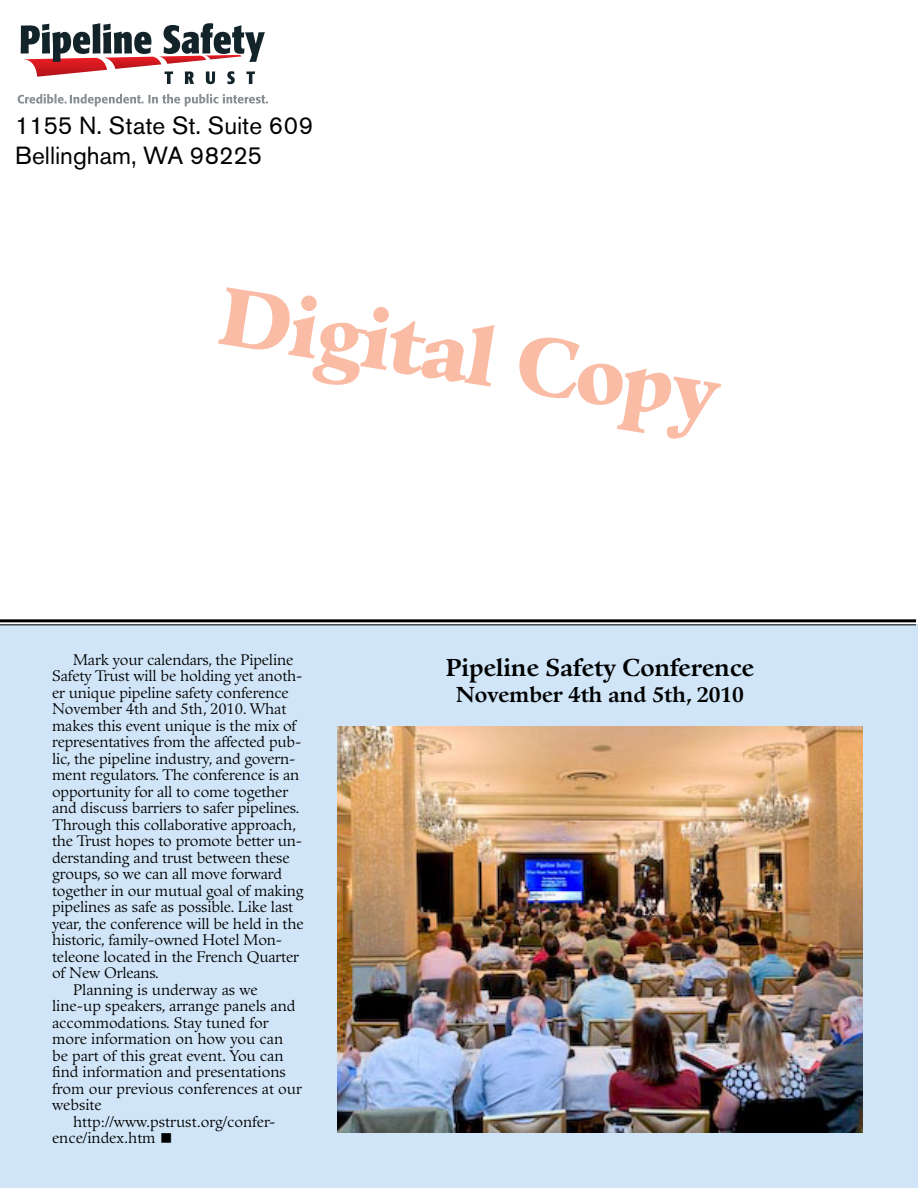
<style>
.page{position:relative;width:918px;height:1188px;background:#fff}
.page>*{position:absolute;margin:0;border:0;box-sizing:border-box;transform-origin:0 0}
.t1{font:900 79.95px "Guardi";color:#fabca5}
.t2{font:24.6px/29.5px "Akzidenz Grotesk BE";color:#000}
.t3{font:700 23.85px "Guardi";color:#000}
.t4{font:700 21.15px "Guardi";color:#000}
.t5{font:15px "Guardi";letter-spacing:-.01em;color:#000}
</style>
<div class="page">
<div style="left:0;top:624px;width:918px;height:564px;background:#d0e5f7"></div>
<svg style="left:21px;top:23px;width:244px;height:61px"></svg>
<svg style="left:18px;top:94px;width:250px;height:12px"></svg>
<hr style="left:0;top:619px;width:916px;height:3px;background:#000">
<hr style="left:0;top:624px;width:916px;height:1px;background:#000">
<img style="left:337px;top:726px;width:525px;height:407px">
<h2 class="t2" style="left:15px;top:111px;width:299px">1155 N. State St. Suite 609<br>Bellingham, WA 98225</h2>
<h1 class="t1" style="left:227px;top:266px;width:506px;rotate:9deg">Digital Copy</h1>
<p class="t5" style="left:73px;top:650px;width:222px">Mark your calendars, the Pipeline</p>
<p class="t5" style="left:52px;top:667px;width:252px">Safety Trust will be holding yet anoth-</p>
<p class="t5" style="left:52px;top:683px;width:238px">er unique pipeline safety conference</p>
<p class="t5" style="left:52px;top:700px;width:236px">November 4th and 5th, 2010. What</p>
<p class="t5" style="left:52px;top:716px;width:246px">makes this event unique is the mix of</p>
<p class="t5" style="left:52px;top:733px;width:251px">representatives from the affected pub-</p>
<p class="t5" style="left:52px;top:749px;width:245px">lic, the pipeline industry, and govern-</p>
<p class="t5" style="left:52px;top:766px;width:249px">ment regulators. The conference is an</p>
<p class="t5" style="left:52px;top:782px;width:238px">opportunity for all to come together</p>
<p class="t5" style="left:52px;top:799px;width:249px">and discuss barriers to safer pipelines.</p>
<p class="t5" style="left:52px;top:815px;width:246px">Through this collaborative approach,</p>
<p class="t5" style="left:52px;top:832px;width:252px">the Trust hopes to promote better un-</p>
<p class="t5" style="left:52px;top:848px;width:239px">derstanding and trust between these</p>
<p class="t5" style="left:52px;top:865px;width:232px">groups, so we can all move forward</p>
<p class="t5" style="left:52px;top:881px;width:253px">together in our mutual goal of making</p>
<p class="t5" style="left:52px;top:898px;width:243px">pipelines as safe as possible. Like last</p>
<p class="t5" style="left:52px;top:914px;width:253px">year, the conference will be held in the</p>
<p class="t5" style="left:52px;top:931px;width:232px">historic, family-owned Hotel Mon-</p>
<p class="t5" style="left:52px;top:947px;width:248px">teleone located in the French Quarter</p>
<p class="t5" style="left:52px;top:964px;width:109px">of New Orleans.</p>
<p class="t5" style="left:73px;top:980px;width:186px">Planning is underway as we</p>
<p class="t5" style="left:52px;top:997px;width:245px">line-up speakers, arrange panels and</p>
<p class="t5" style="left:52px;top:1013px;width:218px">accommodations. Stay tuned for</p>
<p class="t5" style="left:52px;top:1030px;width:233px">more information on how you can</p>
<p class="t5" style="left:52px;top:1046px;width:233px">be part of this great event. You can</p>
<p class="t5" style="left:52px;top:1063px;width:235px">find information and presentations</p>
<p class="t5" style="left:52px;top:1079px;width:251px">from our previous conferences at our</p>
<p class="t5" style="left:52px;top:1096px;width:51px">website</p>
<p class="t5" style="left:73px;top:1112px;width:204px">http://www.pstrust.org/confer-</p>
<p class="t5" style="left:52px;top:1129px;width:105px">ence/index.htm</p>
<h3 class="t3" style="left:446px;top:652px;width:310px">Pipeline Safety Conference</h3>
<h3 class="t4" style="left:456px;top:681px;width:289px">November 4th and 5th, 2010</h3>
</div>
